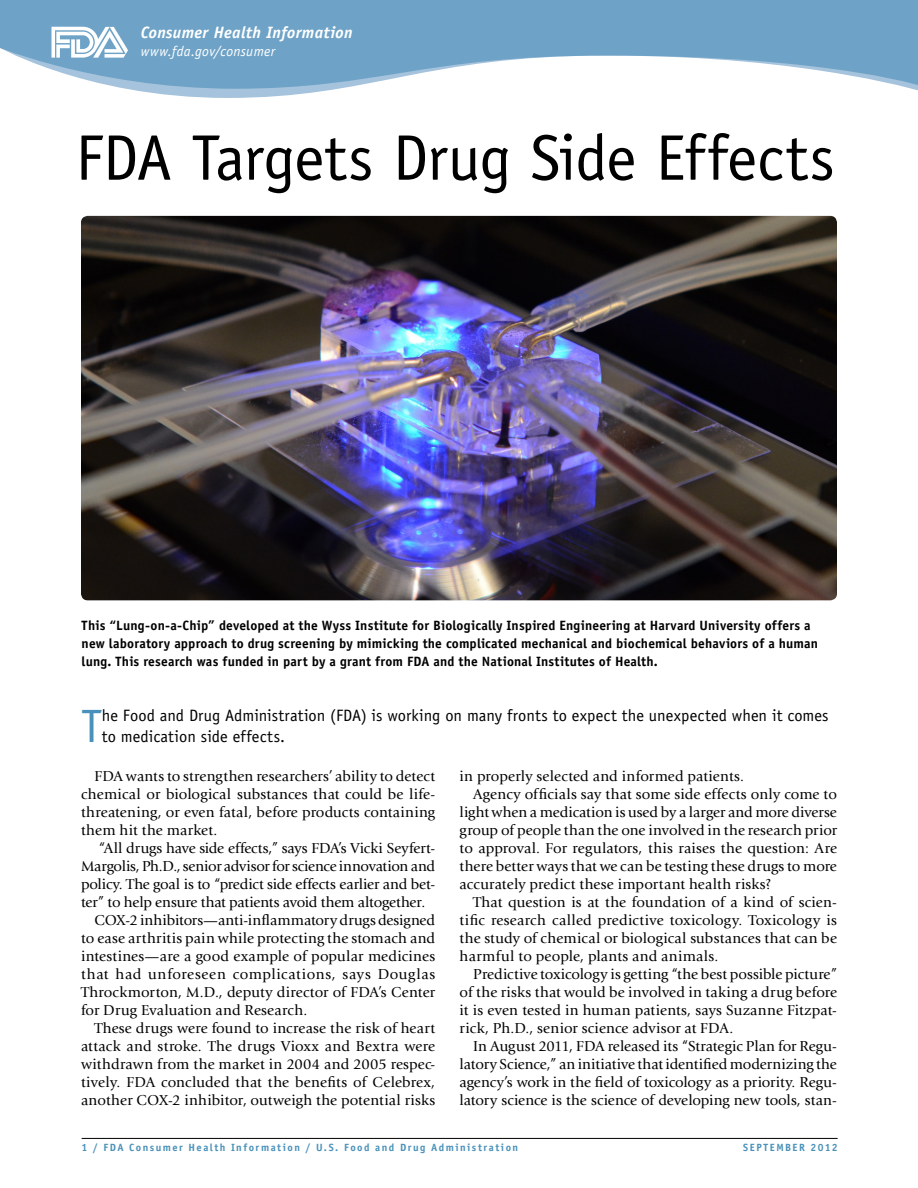
<style>
.page{position:relative;width:918px;height:1188px;background:#fff}
.page>*{position:absolute;margin:0;border:0;box-sizing:border-box;transform-origin:0 0}
.Main_Titles{font:64.5px "Officina Sans Std";letter-spacing:-.015em;color:#000}
.Intro-graph{font:46.8px "Officina Sans Std";color:#4991ba}
.Intro-graph-2{font:16.5px/21px "Officina Sans Std";letter-spacing:.005em;color:#000}
.t1{font:italic 700 16.5px "Officina Sans Std";letter-spacing:.015em;color:#fff}
.Body_Text{font:15px/18px "Giovanni Std";letter-spacing:.01em;color:#000;text-align:justify}
.t2{font:italic 14.25px "Officina Sans Std";letter-spacing:.025em;color:#fff}
.Photo_Captions{font:700 13.5px/18px "Officina Sans Std";letter-spacing:.01em;color:#000}
.t3{font:700 10.5px "Officina Sans Std";letter-spacing:.14em;color:#4991ba}
</style>
<div class="page">
<svg style="left:128px;top:89px;width:790px;height:9px"></svg>
<svg style="left:0;top:0;width:918px;height:89px;fill:#6ea3c7"></svg>
<hr style="left:82px;top:1138px;width:756px;height:1px;background:#000">
<svg style="left:51px;top:27px;width:76px;height:31px"></svg>
<img style="left:81px;top:216px;width:756px;height:384px">
<p class="t1" style="left:141px;top:22px;width:213px">Consumer Health Information</p>
<p class="t2" style="left:141px;top:43px;width:136px">www.fda.gov/consumer</p>
<p class="Main_Titles" style="left:75px;top:120px;width:761px">FDA Targets Drug Side Effects</p>
<p class="Photo_Captions" style="left:82px;top:617px;width:738px">This “Lung-on-a-Chip” developed at the Wyss Institute for Biologically Inspired Engineering at Harvard University offers a new laboratory approach to drug screening by mimicking the complicated mechanical and biochemical behaviors of a human lung. This research was funded in part by a grant from FDA and the National Institutes of Health.</p>
<p class="Intro-graph" style="left:81px;top:699px;width:22px">T</p>
<p class="Intro-graph-2" style="left:102px;top:705px;width:728px">he Food and Drug Administration (FDA) is working on many fronts to expect the unexpected when it comes to medication side effects.</p>
<p class="Body_Text" style="left:81px;top:767px;width:356px;text-indent:14px">FDA wants to strengthen researchers’ ability to detect chemical or biological substances that could be life&shy;threatening, or even fatal, before products containing them hit the market.</p>
<p class="Body_Text" style="left:81px;top:839px;width:356px;text-indent:18px">“All drugs have side effects,” says FDA’s Vicki Seyfert-Margolis, Ph.D., senior advisor for science innovation and policy. The goal is to “predict side effects earlier and bet&shy;ter” to help ensure that patients avoid them altogether.</p>
<p class="Body_Text" style="left:81px;top:911px;width:356px;text-indent:14px">COX-2 inhibitors—anti-inflammatory drugs designed to ease arthritis pain while protecting the stomach and intestines—are a good example of popular medicines that had unforeseen complications, says Douglas Throckmorton, M.D., deputy director of FDA’s Center for Drug Evaluation and Research.</p>
<p class="Body_Text" style="left:81px;top:1019px;width:356px;text-indent:14px">These drugs were found to increase the risk of heart attack and stroke. The drugs Vioxx and Bextra were withdrawn from the market in 2004 and 2005 respec&shy;tively. FDA concluded that the benefits of Celebrex, another COX-2 inhibitor, outweigh the potential risks</p>
<p class="Body_Text" style="left:460px;top:767px;width:286px">in properly selected and informed patients.</p>
<p class="Body_Text" style="left:460px;top:785px;width:379px;text-indent:14px">Agency officials say that some side effects only come to light when a medication is used by a larger and more diverse group of people than the one involved in the research prior to approval. For regulators, this raises the question: Are there better ways that we can be testing these drugs to more accurately predict these important health risks?</p>
<p class="Body_Text" style="left:460px;top:893px;width:379px;text-indent:14px">That question is at the foundation of a kind of scien&shy;tific research called predictive toxicology. Toxicology is the study of chemical or biological substances that can be harmful to people, plants and animals.</p>
<p class="Body_Text" style="left:460px;top:965px;width:379px;text-indent:14px">Predictive toxicology is getting “the best possible picture” of the risks that would be involved in taking a drug before it is even tested in human patients, says Suzanne Fitzpat&shy;rick, Ph.D., senior science advisor at FDA.</p>
<p class="Body_Text" style="left:460px;top:1037px;width:379px;text-indent:14px">In August 2011, FDA released its “Strategic Plan for Regu&shy;latory Science,” an initiative that identified modernizing the agency’s work in the field of toxicology as a priority. Regu&shy;latory science is the science of developing new tools, stan-</p>
<p class="t3" style="left:82px;top:1141px;width:438px">1 / FDA Consumer Health Information / U.S. Food and Drug Administration</p>
<p class="t3" style="left:743px;top:1141px;width:96px">SEPTEMBER 2012</p>
</div>
